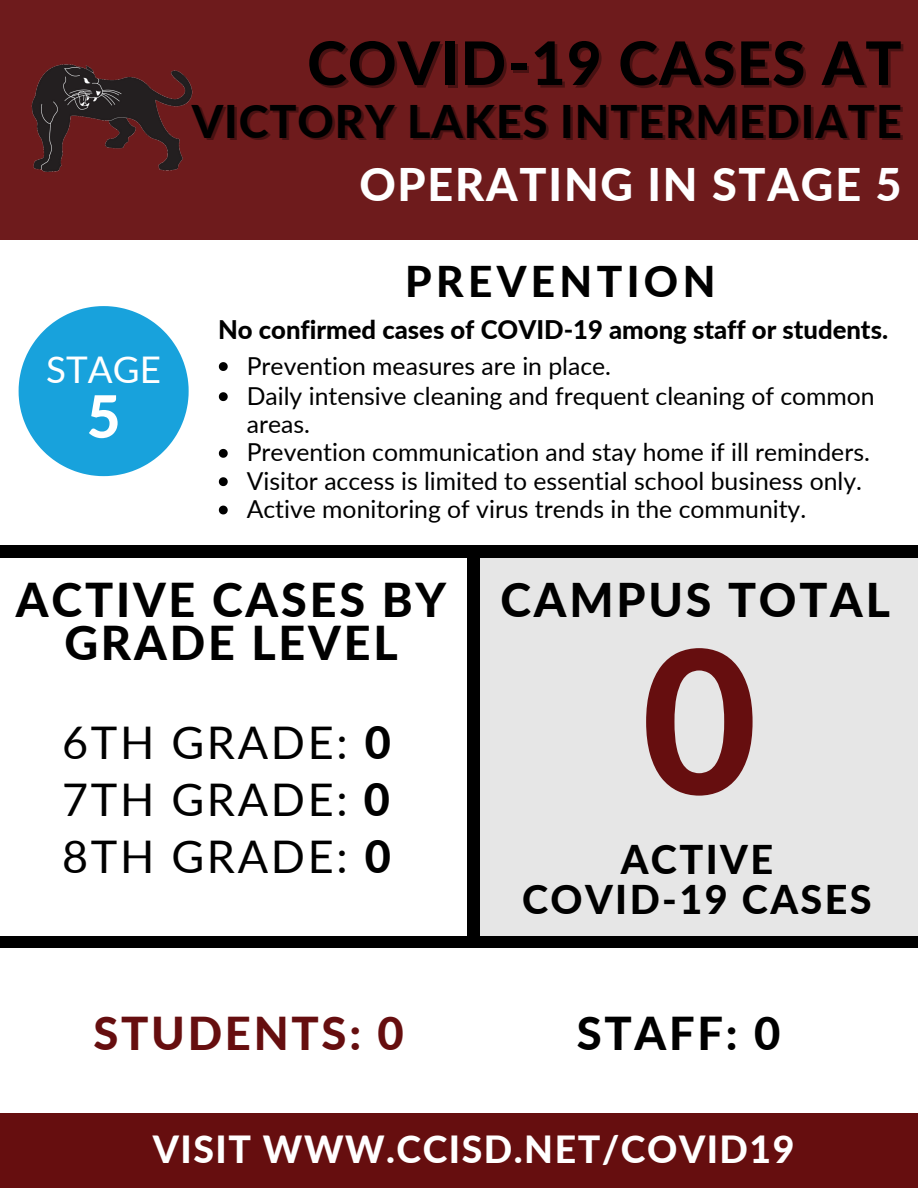
<style>
.page{position:relative;width:918px;height:1188px;background:#fff}
.page>*{position:absolute;margin:0;border:0;box-sizing:border-box;transform-origin:0 0}
.t1{font:800 198.9px "Lato";color:#660e0f}
.t2{font:800 60px "Lato";letter-spacing:.02em;color:#000}
.t3{font:800 58.5px "Lato";color:#fff}
.t4{font:800 46.65px/43px "Lato";letter-spacing:.06em;color:#000;text-align:center}
.t5{font:800 46.5px "Lato";letter-spacing:.06em;color:#000}
.t6{font:800 45.3px "Lato";letter-spacing:.06em;color:#660e0f}
.t7{font:800 45.3px "Lato";letter-spacing:.06em;color:#000}
.t8{font:45px/56.8px "Lato";letter-spacing:.06em;color:#000}
.t9{font:800 45px "Lato";letter-spacing:.02em;color:#000}
.t10{font:800 45px "Lato";letter-spacing:.04em;color:#fff}
.t11{font:800 42.45px "Lato";letter-spacing:.105em;color:#000}
.t12{font:800 39.6px/40.3px "Lato";letter-spacing:.06em;color:#000;text-align:center}
.t13{font:800 37.5px "Lato";letter-spacing:.04em;color:#fff}
.t14{font:36.75px "Lato";color:#fff}
.t15{font:800 25.65px "Lato";color:#000}
.t16{font:24.75px/28.7px "Lato";color:#000}
.s1{font-weight:800}
</style>
<div class="page">
<div style="left:0;top:0;width:918px;height:240px;background:#6e1b1c"></div>
<div style="left:480px;top:558px;width:438px;height:385px;background:#e6e6e6"></div>
<div style="left:468px;top:552px;width:12px;height:390px;background:#000"></div>
<div style="left:0;top:1113px;width:918px;height:75px;background:#660e0f"></div>
<div style="left:0;top:546px;width:918px;height:12px;background:#000"></div>
<div style="left:0;top:936px;width:918px;height:12px;background:#000"></div>
<img style="left:31px;top:64px;width:162px;height:108px">
<svg style="left:19px;top:306px;width:170px;height:170px"></svg>
<svg style="left:219px;top:362px;width:9px;height:9px"></svg>
<svg style="left:219px;top:392px;width:9px;height:9px"></svg>
<svg style="left:219px;top:449px;width:9px;height:9px"></svg>
<svg style="left:219px;top:477px;width:9px;height:9px"></svg>
<svg style="left:219px;top:506px;width:9px;height:8px"></svg>
<h2 class="t2" style="left:307px;top:26px;width:596px">COVID-19 CASES AT</h2>
<h3 class="t9" style="left:192px;top:93px;width:712px">VICTORY LAKES INTERMEDIATE</h3>
<h3 class="t10" style="left:359px;top:156px;width:544px">OPERATING IN STAGE 5</h3>
<h3 class="t11" style="left:405px;top:255px;width:312px">PREVENTION</h3>
<h3 class="t14" style="left:46px;top:347px;width:116px">STAGE</h3>
<h3 class="t3" style="left:87px;top:380px;width:35px">5</h3>
<p class="t15" style="left:218px;top:314px;width:672px">No confirmed cases of COVID-19 among staff or students.</p>
<p class="t16" style="left:247px;top:351px;width:630px">Prevention measures are in place.<br>Daily intensive cleaning and frequent cleaning of common areas.<br>Prevention communication and stay home if ill reminders.<br>Visitor access is limited to essential school business only.<br>Active monitoring of virus trends in the community.</p>
<h3 class="t4" style="left:16px;top:577px;width:432px">ACTIVE CASES BY<br>GRADE LEVEL</h3>
<h3 class="t8" style="left:62px;top:713px;width:330px">6TH GRADE: <span class="s1">0<br></span>7TH GRADE: <span class="s1">0</span></h3>
<h3 class="t8" style="left:62px;top:827px;width:330px">8TH GRADE: <span class="s1">0</span></h3>
<h3 class="t5" style="left:501px;top:571px;width:391px">CAMPUS TOTAL</h3>
<h1 class="t1" style="left:642px;top:598px;width:117px">0</h1>
<h3 class="t12" style="left:522px;top:838px;width:351px">ACTIVE<br>COVID-19 CASES</h3>
<h3 class="t6" style="left:93px;top:1005px;width:312px">STUDENTS: 0</h3>
<h3 class="t7" style="left:577px;top:1005px;width:205px">STAFF: 0</h3>
<h3 class="t13" style="left:153px;top:1126px;width:643px">VISIT WWW.CCISD.NET/COVID19</h3>
</div>
